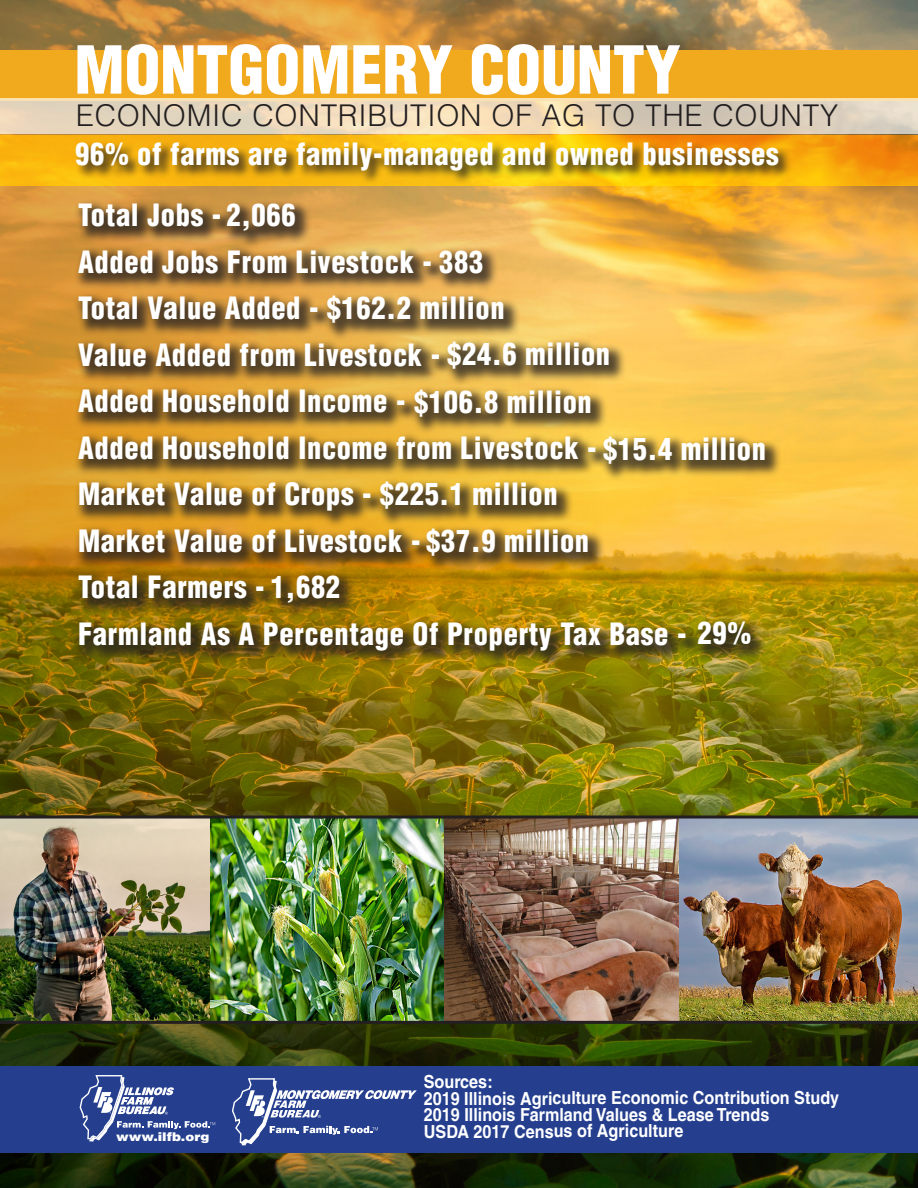
<style>
.page{position:relative;width:918px;height:1188px;background:#fff}
.page>*{position:absolute;margin:0;border:0;box-sizing:border-box;transform-origin:0 0}
.county{font:900 condensed 64.5px "Helvetica LT Pro";color:#fff}
.Data{font:900 condensed 30px "Helvetica LT Pro";letter-spacing:.025em;color:#fff;scale:.95 1}
.t1{font:300 30px "Helvetica LT Pro";letter-spacing:.025em;color:#231f20}
.t2{font:700 18px/16.4px "Helvetica LT Pro";letter-spacing:-.005em;color:#fff;scale:.9 1}
.t3{font:900 12px "Helvetica LT Pro";color:#fff;scale:1.12 1}
</style>
<div class="page">
<img style="left:602px;top:0;width:316px;height:1188px">
<img style="left:0;top:0;width:602px;height:1188px">
<div style="left:0;top:1066px;width:918px;height:87px;background:#253f8e"></div>
<div style="left:0;top:50px;width:918px;height:50px;background:#f1a91d"></div>
<svg style="left:0;top:98px;width:918px;height:36px"></svg>
<svg style="left:0;top:135px;width:918px;height:51px"></svg>
<img style="left:0;top:816px;width:918px;height:208px">
<svg style="left:80px;top:1075px;width:135px;height:67px"></svg>
<div style="left:74px;top:141px;width:718px;height:44px;background:#231f20;opacity:.75"></div>
<div style="left:74px;top:199px;width:629px;height:469px;background:#231f20;opacity:.75"></div>
<div style="left:223px;top:199px;width:90px;height:50px;background:#231f20;opacity:.75"></div>
<div style="left:435px;top:245px;width:65px;height:46px;background:#231f20;opacity:.75"></div>
<div style="left:322px;top:291px;width:199px;height:50px;background:#231f20;opacity:.75"></div>
<div style="left:443px;top:337px;width:184px;height:50px;background:#231f20;opacity:.75"></div>
<div style="left:410px;top:385px;width:198px;height:50px;background:#231f20;opacity:.75"></div>
<div style="left:599px;top:432px;width:183px;height:50px;background:#231f20;opacity:.75"></div>
<div style="left:375px;top:477px;width:199px;height:50px;background:#231f20;opacity:.75"></div>
<div style="left:422px;top:524px;width:184px;height:50px;background:#231f20;opacity:.75"></div>
<div style="left:267px;top:570px;width:90px;height:50px;background:#231f20;opacity:.75"></div>
<div style="left:694px;top:617px;width:74px;height:46px;background:#231f20;opacity:.75"></div>
<svg style="left:232px;top:1078px;width:185px;height:67px"></svg>
<p class="county" style="left:74px;top:29px;width:608px">MONTGOMERY COUNTY</p>
<p class="t1" style="left:76px;top:97px;width:764px">ECONOMIC CONTRIBUTION OF AG TO THE COUNTY</p>
<p class="Data" style="left:75px;top:135px;width:742px">96% of farms are family-managed and owned businesses</p>
<p class="Data" style="left:78px;top:196px;width:231px">Total Jobs -2,066</p>
<p class="Data" style="left:78px;top:243px;width:428px">Added Jobs From Livestock - 383</p>
<p class="Data" style="left:78px;top:289px;width:451px">Total Value Added - $162.2 million</p>
<p class="Data" style="left:78px;top:336px;width:562px">Value Added from Livestock - $24.6 million</p>
<p class="Data" style="left:78px;top:382px;width:542px">Added Household Income - $106.8 million</p>
<p class="Data" style="left:78px;top:429px;width:726px">Added Household Income from Livestock - $15.4 million</p>
<p class="Data" style="left:78px;top:475px;width:506px">Market Value of Crops - $225.1 million</p>
<p class="Data" style="left:78px;top:522px;width:540px">Market Value of Livestock - $37.9 million</p>
<p class="Data" style="left:78px;top:568px;width:278px">Total Farmers - 1,682</p>
<p class="Data" style="left:78px;top:615px;width:710px">Farmland As A Percentage Of Property Tax Base - 29%</p>
<p class="t3" style="left:116px;top:1129px;width:85px">www.ilfb.org</p>
<p class="t2" style="left:424px;top:1074px;width:463px">Sources:<br>2019 Illinois Agriculture Economic Contribution Study 2019 Illinois Farmland Values &amp; Lease Trends<br>USDA 2017 Census of Agriculture</p>
</div>
